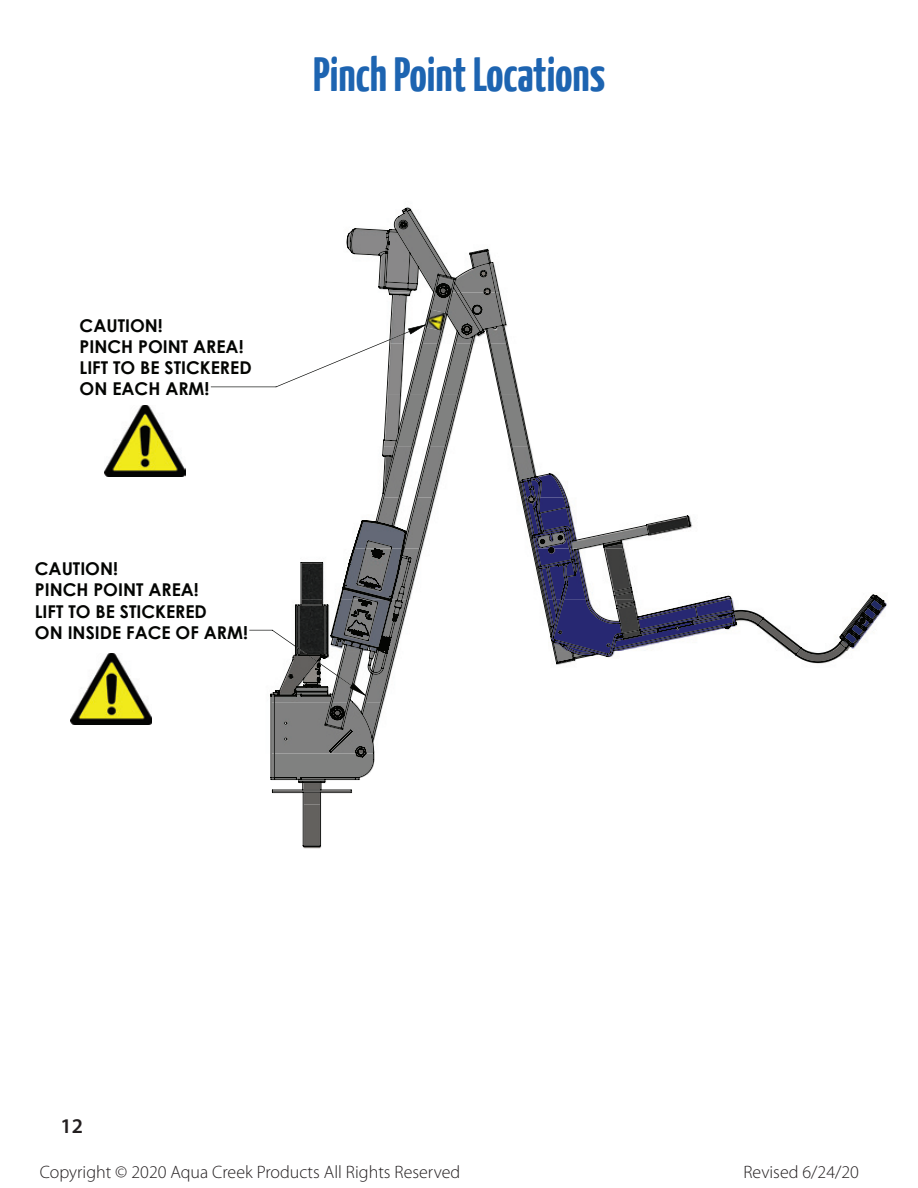
<style>
.page{position:relative;width:918px;height:1188px;background:#fff}
.page>*{position:absolute;margin:0;border:0;box-sizing:border-box;transform-origin:0 0}
.t1{font:700 48px "Yanone Kaffeesatz";color:#1d64b1}
.t2{font:600 21px "Myriad Pro";color:#231f20}
.t3{font:300 18px "Myriad Pro";color:#231f20}
.t4{font:700 17.7px/21.1px "Century Gothic";color:#040503}
</style>
<div class="page">
<svg style="left:271px;top:208px;width:615px;height:639px"></svg>
<img style="left:105px;top:405px;width:81px;height:71px">
<img style="left:425px;top:309px;width:20px;height:22px">
<img style="left:71px;top:653px;width:81px;height:71px">
<h1 class="t1" style="left:313px;top:45px;width:293px">Pinch Point Locations</h1>
<p class="t4" style="left:80px;top:314px;width:174px">CAUTION!<br>PINCH POINT AREA!<br>LIFT TO BE STICKERED<br>ON EACH ARM!</p>
<p class="t4" style="left:35px;top:557px;width:215px">CAUTION!<br>PINCH POINT AREA!<br>LIFT TO BE STICKERED<br>ON INSIDE FACE OF ARM!</p>
<p class="t2" style="left:60px;top:1113px;width:24px">12</p>
<p class="t3" style="left:40px;top:1162px;width:422px">Copyright © 2020 Aqua Creek Products All Rights Reserved</p>
<p class="t3" style="left:743px;top:1162px;width:117px">Revised 6/24/20</p>
</div>
